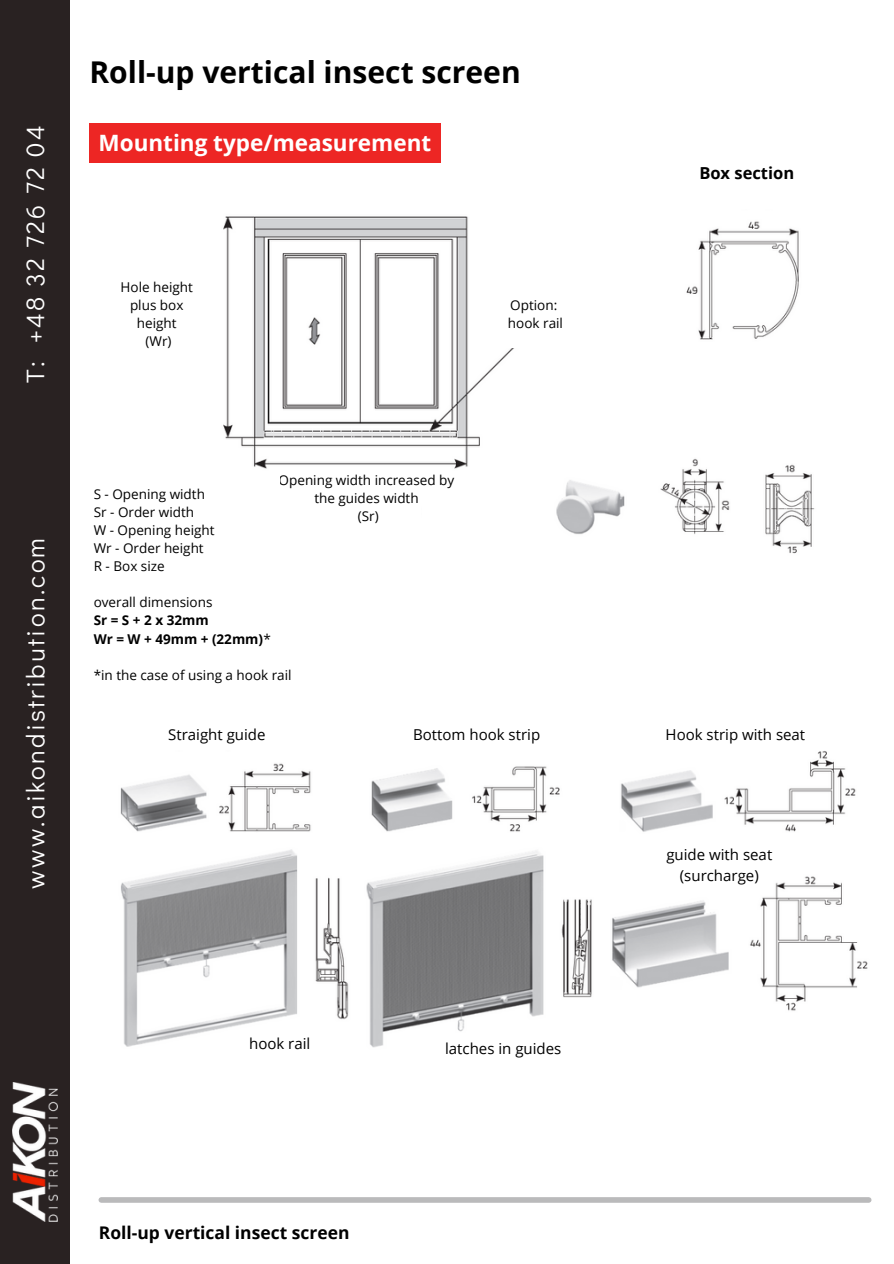
<style>
.page{position:relative;width:894px;height:1264px;background:#fff}
.page>*{position:absolute;margin:0;border:0;box-sizing:border-box;transform-origin:0 0}
.t1{font:700 30px "Open Sans";color:#000}
.t2{font:25.5px "Didact Gothic";letter-spacing:.09em;color:#fff}
.t3{font:700 22.5px "Open Sans";color:#fff}
.t4{font:700 17.4px "Open Sans";color:#000}
.t5{font:700 16.5px "Open Sans";color:#000}
.t6{font:15px "Open Sans";color:#000}
.t7{font:13.5px/18px "Open Sans";color:#000;text-align:center}
.t8{font:700 13.5px "Open Sans";color:#000}
.s1{font-weight:400}
</style>
<div class="page">
<div style="left:0;top:0;width:70px;height:1263px;background:#292222"></div>
<img style="left:12px;top:1082px;width:45px;height:139px">
<div style="left:101px;top:1197px;width:767px;height:5px;background:#bababb"></div>
<div style="left:89px;top:124px;width:352px;height:39px;background:#ed2624"></div>
<img style="left:223px;top:216px;width:291px;height:253px">
<img style="left:556px;top:458px;width:259px;height:96px">
<img style="left:686px;top:221px;width:113px;height:119px">
<img style="left:120px;top:751px;width:748px;height:297px">
<div style="left:485px;top:230px;width:126px;height:118px;background:#fff"></div>
<div style="left:629px;top:840px;width:211px;height:30px;background:#fff"></div>
<div style="left:220px;top:1033px;width:127px;height:30px;background:#fff"></div>
<div style="left:432px;top:1033px;width:126px;height:30px;background:#fff"></div>
<p class="t2" style="left:18px;top:383px;width:259px;rotate:-90deg">T: +48 32 726 72 04</p>
<p class="t2" style="left:18px;top:888px;width:352px;rotate:-90deg">www.aikondistribution.com</p>
<p class="t1" style="left:89px;top:50px;width:432px">Roll-up vertical insect screen</p>
<p class="t3" style="left:98px;top:127px;width:334px">Mounting type/measurement</p>
<p class="t7" style="left:120px;top:278px;width:74px">Hole height plus box height</p>
<p class="t7" style="left:145px;top:332px;width:27px">(Wr)</p>
<p class="t7" style="left:278px;top:470px;width:177px">Opening width increased by the guides width</p>
<p class="t7" style="left:358px;top:506px;width:22px">(Sr)</p>
<p class="t7" style="left:94px;top:485px;width:113px">S - Opening width</p>
<p class="t7" style="left:94px;top:503px;width:102px">Sr - Order width</p>
<p class="t7" style="left:94px;top:521px;width:122px">W - Opening height</p>
<p class="t7" style="left:94px;top:539px;width:111px">Wr - Order height</p>
<p class="t7" style="left:94px;top:557px;width:72px">R - Box size</p>
<p class="t7" style="left:94px;top:593px;width:120px">overall dimensions</p>
<p class="t8" style="left:94px;top:611px;width:116px">Sr = S + 2 x 32mm</p>
<p class="t8" style="left:94px;top:629px;width:178px">Wr = W + 49mm + (22mm)<span class="s1">*</span></p>
<p class="t7" style="left:94px;top:665px;width:199px">*in the case of using a hook rail</p>
<p class="t7" style="left:510px;top:296px;width:48px">Option:</p>
<p class="t7" style="left:508px;top:314px;width:57px">hook rail</p>
<p class="t5" style="left:699px;top:162px;width:96px">Box section</p>
<p class="t6" style="left:168px;top:724px;width:99px">Straight guide</p>
<p class="t6" style="left:413px;top:724px;width:128px">Bottom hook strip</p>
<p class="t6" style="left:665px;top:724px;width:141px">Hook strip with seat</p>
<p class="t6" style="left:666px;top:844px;width:107px">guide with seat</p>
<p class="t6" style="left:679px;top:864px;width:80px">(surcharge)</p>
<p class="t6" style="left:249px;top:1033px;width:63px">hook rail</p>
<p class="t6" style="left:445px;top:1037px;width:118px">latches in guides</p>
<p class="t4" style="left:99px;top:1219px;width:252px">Roll-up vertical insect screen</p>
</div>
